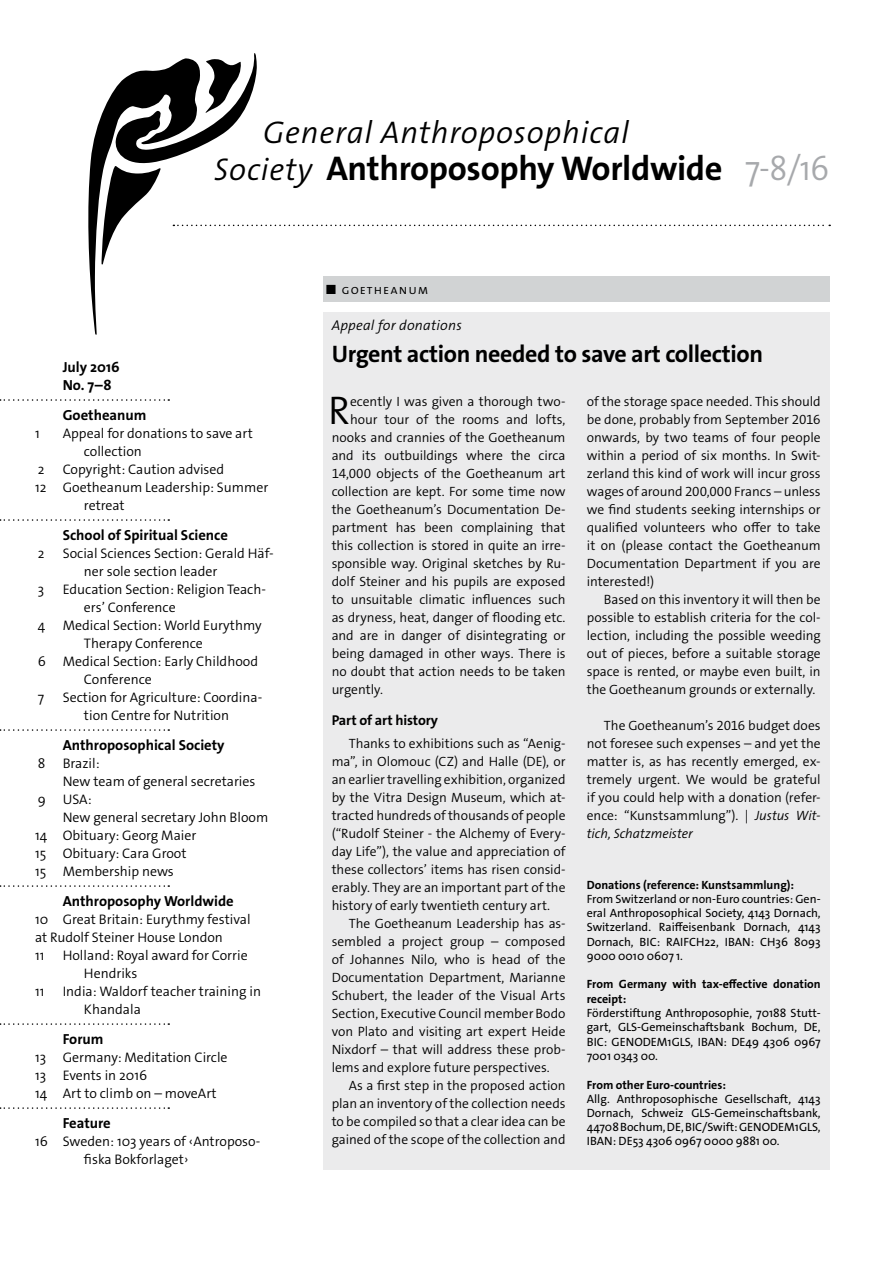
<style>
.page{position:relative;width:893px;height:1263px;background:#fff}
.page>*{position:absolute;margin:0;border:0;box-sizing:border-box;transform-origin:0 0}
.t1{font:300 40.2px "The Sans Os F";color:#000}
.t2{font:700 34.5px "The Sans Os F";letter-spacing:-.01em;color:#000}
.t3{font:italic 300 31.5px "The Sans Os F";letter-spacing:.025em;color:#000}
.t4{font:700 24px "The Sans Os F";letter-spacing:-.015em;color:#000}
.t5{font:700 14.7px/18px "The Sans Os F";color:#000}
.t6{font:italic 300 14.25px "The Sans Os F";letter-spacing:.015em;color:#000}
.t7{font:700 14.25px "The Sans Os F";letter-spacing:-.01em;color:#000}
.t8{font:300 13.8px/18px "The Sans Os F";color:#000}
.t9{font:300 13.5px/18px "The Sans Os F";color:#000;text-align:justify}
.t10{font:300 13.5px "The Sans Os F";letter-spacing:.075em;color:#000}
.t11{font:12px/14.2px "The Sans Os F";color:#000;text-align:justify}
.t12{font:700 12px/14.4px "The Sans Os F";color:#000}
.s1{font-weight:300;font-style:italic;font-size:31.5px}
.s2{font-weight:300;color:#a7a9ac}
.s3{font-style:italic}
</style>
<div class="page">
<svg style="left:88px;top:53px;width:742px;height:282px"></svg>
<svg style="left:0;top:399px;width:169px;height:2px"></svg>
<svg style="left:0;top:519px;width:169px;height:2px"></svg>
<svg style="left:0;top:729px;width:169px;height:2px"></svg>
<svg style="left:0;top:885px;width:169px;height:2px"></svg>
<svg style="left:0;top:1023px;width:169px;height:2px"></svg>
<svg style="left:0;top:1107px;width:169px;height:2px"></svg>
<div style="left:323px;top:276px;width:506px;height:26px;background:#d1d3d4"></div>
<div style="left:323px;top:312px;width:506px;height:857px;background:#ebebec"></div>
<h3 class="t3" style="left:263px;top:112px;width:367px">General Anthroposophical</h3>
<h2 class="t2" style="left:214px;top:146px;width:616px"><span class="s1">Society</span> Anthroposophy Worldwide <span class="s2">7-8/16</span></h2>
<p class="t5" style="left:63px;top:358px;width:58px">July 2016<br>No. 7–8</p>
<p class="t5" style="left:63px;top:406px;width:85px">Goetheanum</p>
<p class="t8" style="left:35px;top:424px;width:6px">1</p>
<p class="t8" style="left:84px;top:424px;width:170px;text-indent:-21px">Appeal for donations to save art collection</p>
<p class="t8" style="left:38px;top:460px;width:8px">2</p>
<p class="t8" style="left:63px;top:460px;width:163px">Copyright: Caution advised</p>
<p class="t8" style="left:35px;top:478px;width:235px">12 Goetheanum Leadership: Summer</p>
<p class="t8" style="left:84px;top:496px;width:42px">retreat</p>
<p class="t5" style="left:63px;top:526px;width:167px">School of Spiritual Science</p>
<p class="t8" style="left:38px;top:544px;width:8px">2</p>
<p class="t8" style="left:84px;top:544px;width:191px;text-indent:-21px">Social Sciences Section: Gerald Häf&shy;ner sole section leader</p>
<p class="t8" style="left:38px;top:580px;width:8px">3</p>
<p class="t8" style="left:63px;top:580px;width:205px">Education Section: Religion Teach-</p>
<p class="t8" style="left:84px;top:598px;width:93px">ers’ Conference</p>
<p class="t8" style="left:38px;top:616px;width:225px">4 Medical Section: World Eurythmy</p>
<p class="t8" style="left:84px;top:634px;width:120px">Therapy Conference</p>
<p class="t8" style="left:38px;top:652px;width:222px">6 Medical Section: Early Childhood</p>
<p class="t8" style="left:84px;top:670px;width:69px">Conference</p>
<p class="t8" style="left:38px;top:688px;width:8px">7</p>
<p class="t8" style="left:84px;top:688px;width:180px;text-indent:-21px">Section for Agriculture: Coordina&shy;tion Centre for Nutrition</p>
<p class="t5" style="left:63px;top:736px;width:163px">Anthroposophical Society</p>
<p class="t8" style="left:38px;top:754px;width:63px">8 Brazil:</p>
<p class="t8" style="left:63px;top:772px;width:194px">New team of general secretaries</p>
<p class="t8" style="left:38px;top:790px;width:55px">9 USA:</p>
<p class="t8" style="left:63px;top:808px;width:207px">New general secretary John Bloom</p>
<p class="t8" style="left:35px;top:826px;width:163px">14 Obituary: Georg Maier</p>
<p class="t8" style="left:35px;top:844px;width:153px">15 Obituary: Cara Groot</p>
<p class="t8" style="left:35px;top:862px;width:140px">15 Membership news</p>
<p class="t5" style="left:63px;top:892px;width:173px">Anthroposophy Worldwide</p>
<p class="t8" style="left:35px;top:910px;width:217px">10 Great Britain: Eurythmy festival at Rudolf Steiner House London<br>11</p>
<p class="t8" style="left:84px;top:946px;width:165px;text-indent:-21px">Holland: Royal award for Corrie<br>Hendriks</p>
<p class="t8" style="left:35px;top:982px;width:11px">11</p>
<p class="t8" style="left:84px;top:982px;width:179px;text-indent:-21px">India: Waldorf teacher training in<br>Khandala</p>
<p class="t5" style="left:63px;top:1030px;width:42px">Forum</p>
<p class="t8" style="left:35px;top:1048px;width:194px">13 Germany: Meditation Circle<br>13 Events in 2016<br>14 Art to climb on – moveArt</p>
<p class="t5" style="left:63px;top:1114px;width:50px">Feature</p>
<p class="t8" style="left:84px;top:1132px;width:178px;text-indent:-49px">16 Sweden: 103 years of ‹Antroposo&shy;fiska Bokforlaget›</p>
<p class="t10" style="left:327px;top:280px;width:103px">■ goetheanum</p>
<p class="t6" style="left:332px;top:316px;width:132px">Appeal for donations</p>
<h3 class="t4" style="left:332px;top:338px;width:433px">Urgent action needed to save art collection</h3>
<h1 class="t1" style="left:328px;top:385px;width:24px">R</h1>
<p class="t9" style="left:350px;top:393px;width:217px">ecently I was given a thorough two-</p>
<p class="t9" style="left:587px;top:393px;width:235px">of the storage space needed. This should be done, probably from September 2016 onwards, by two teams of four people within a period of six months. In Swit&shy;zerland this kind of work will incur gross wages of around 200,000 Francs – unless we find students seeking internships or qualified volunteers who offer to take it on (please contact the Goetheanum Documentation Department if you are interested!)</p>
<p class="t9" style="left:587px;top:590px;width:235px;text-indent:17px">Based on this inventory it will then be possible to establish criteria for the col&shy;lection, including the possible weeding out of pieces, before a suitable storage space is rented, or maybe even built, in the Goetheanum grounds or externally.</p>
<p class="t9" style="left:587px;top:716px;width:235px;text-indent:17px">The Goetheanum’s 2016 budget does not foresee such expenses – and yet the matter is, as has recently emerged, ex&shy;tremely urgent. We would be grateful if you could help with a donation (refer&shy;ence: “Kunstsammlung”). | <span class="s3">Justus Wit&shy;tich, Schatzmeister</span></p>
<p class="t12" style="left:587px;top:877px;width:209px">Donations (reference: Kunstsammlung):</p>
<p class="t11" style="left:587px;top:892px;width:235px">From Switzerland or non-Euro countries: Gen&shy;eral Anthroposophical Society, 4143 Dornach, Switzerland. Raiffeisenbank Dornach, 4143<br>Dornach, BIC: RAIFCH22, IBAN: CH36 8093<br>9000 0010 0607 1.</p>
<p class="t12" style="left:587px;top:977px;width:235px">From Germany with tax-effective donation receipt:</p>
<p class="t11" style="left:587px;top:1006px;width:235px">Förderstiftung Anthroposophie, 70188 Stutt&shy;gart, GLS-Gemeinschaftsbank Bochum, DE, BIC: GENODEM1GLS, IBAN: DE49 4306 0967<br>7001 0343 00.</p>
<p class="t12" style="left:587px;top:1077px;width:141px">From other Euro-countries:</p>
<p class="t11" style="left:587px;top:1092px;width:235px">Allg. Anthroposophische Gesellschaft, 4143<br>Dornach, Schweiz GLS-Gemeinschaftsbank, 44708 Bochum, DE, BIC/Swift: GENODEM1GLS, IBAN: DE53 4306 0967 0000 9881 00.</p>
<p class="t9" style="left:350px;top:411px;width:217px">hour tour of the rooms and lofts,</p>
<p class="t9" style="left:332px;top:429px;width:235px">nooks and crannies of the Goetheanum</p>
<p class="t9" style="left:332px;top:447px;width:235px">and its outbuildings where the circa</p>
<p class="t9" style="left:332px;top:465px;width:235px">14,000 objects of the Goetheanum art</p>
<p class="t9" style="left:332px;top:483px;width:235px">collection are kept. For some time now</p>
<p class="t9" style="left:332px;top:501px;width:235px">the Goetheanum’s Documentation De-</p>
<p class="t9" style="left:332px;top:519px;width:235px">partment has been complaining that</p>
<p class="t9" style="left:332px;top:537px;width:235px">this collection is stored in quite an irre-</p>
<p class="t9" style="left:332px;top:555px;width:235px">sponsible way. Original sketches by Ru-</p>
<p class="t9" style="left:332px;top:573px;width:235px">dolf Steiner and his pupils are exposed</p>
<p class="t9" style="left:332px;top:591px;width:235px">to unsuitable climatic influences such</p>
<p class="t9" style="left:332px;top:609px;width:235px">as dryness, heat, danger of flooding etc.</p>
<p class="t9" style="left:332px;top:627px;width:235px">and are in danger of disintegrating or</p>
<p class="t9" style="left:332px;top:645px;width:235px">being damaged in other ways. There is</p>
<p class="t9" style="left:332px;top:663px;width:235px">no doubt that action needs to be taken</p>
<p class="t9" style="left:332px;top:681px;width:53px">urgently.</p>
<p class="t7" style="left:332px;top:711px;width:108px">Part of art history</p>
<p class="t9" style="left:332px;top:735px;width:236px;text-indent:17px">Thanks to exhibitions such as “Aenig&shy;ma”, in Olomouc (CZ) and Halle (DE), or an earlier travelling exhibition, organized by the Vitra Design Museum, which at&shy;tracted hundreds of thousands of people (“Rudolf Steiner - the Alchemy of Every&shy;day Life”), the value and appreciation of these collectors’ items has risen consid&shy;erably. They are an important part of the history of early twentieth century art.</p>
<p class="t9" style="left:332px;top:915px;width:235px;text-indent:17px">The Goetheanum Leadership has as&shy;sembled a project group – composed of Johannes Nilo, who is head of the Documentation Department, Marianne Schubert, the leader of the Visual Arts Section, Executive Council member Bodo von Plato and visiting art expert Heide Nixdorf – that will address these prob&shy;lems and explore future perspectives.</p>
<p class="t9" style="left:332px;top:1077px;width:235px;text-indent:17px">As a first step in the proposed action plan an inventory of the collection needs to be compiled so that a clear idea can be gained of the scope of the collection and</p>
</div>
